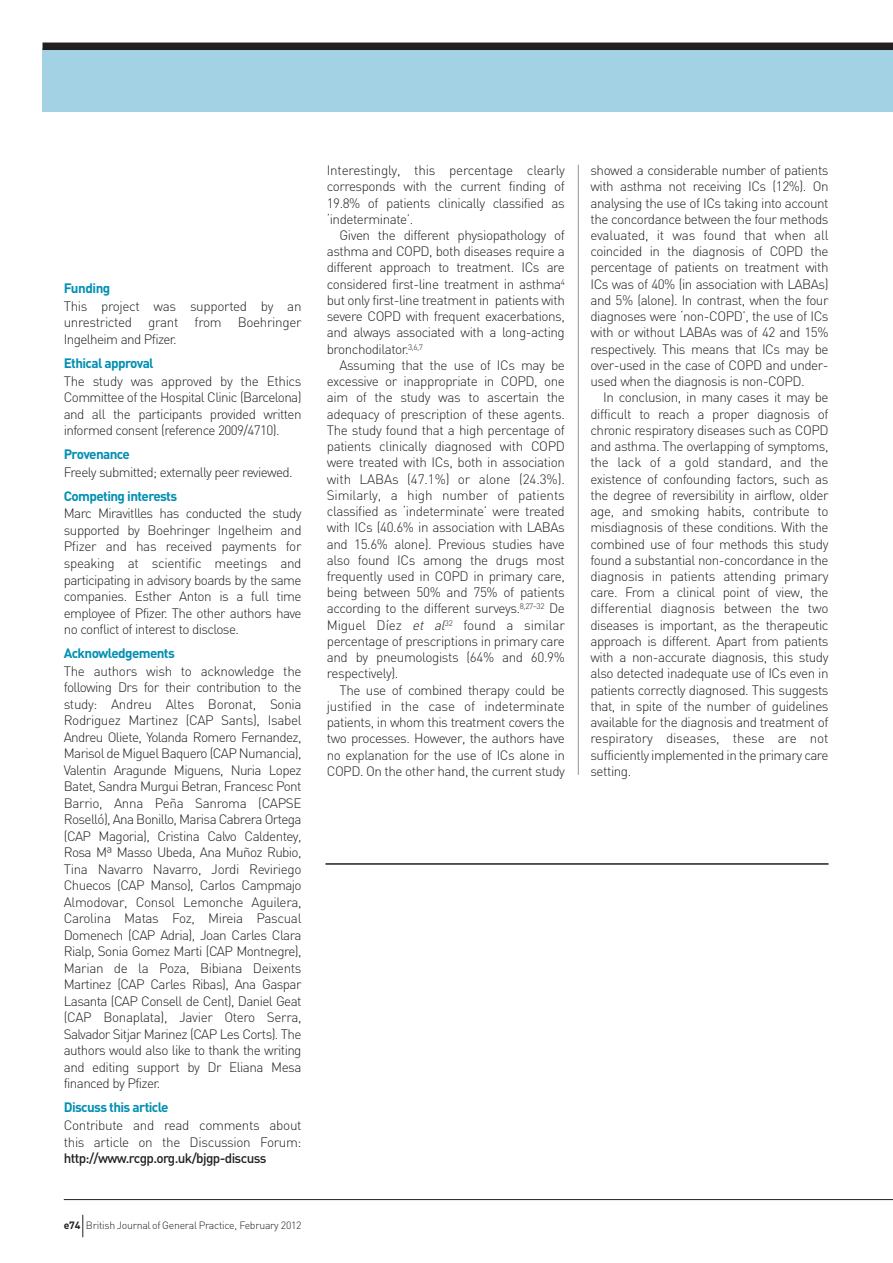
<style>
.page{position:relative;width:893px;height:1263px;background:#fff}
.page>*{position:absolute;margin:0;border:0;box-sizing:border-box;transform-origin:0 0}
.t1{font:300 13.5px/16.2px "DIN";letter-spacing:-.035em;color:#231f20;text-align:justify}
.t2{font:700 13.5px "DIN";letter-spacing:-.045em;color:#008fb3}
.t3{font:500 13.5px "DIN";letter-spacing:-.045em;color:#231f20}
.t4{font:300 10.5px "DIN";letter-spacing:-.025em;color:#231f20}
.s1{font-weight:700}
.s2{font-style:italic}
</style>
<div class="page">
<div style="left:43px;top:48px;width:850px;height:64px;background:#a2d2e3"></div>
<div style="left:43px;top:43px;width:850px;height:7px;background:#231f20"></div>
<hr style="left:64px;top:1199px;width:829px;height:1px;background:#231f20">
<svg style="left:82px;top:1215px;width:1px;height:22px"></svg>
<hr style="left:578px;top:165px;width:1px;height:610px;background:#939598">
<hr style="left:325px;top:863px;width:504px;height:2px;background:#231f20">
<p class="t2" style="left:64px;top:280px;width:48px">Funding</p>
<p class="t1" style="left:64px;top:298px;width:239px">This project was supported by an unrestricted grant from Boehringer Ingelheim and Pfizer.</p>
<p class="t2" style="left:64px;top:355px;width:91px">Ethical approval</p>
<p class="t1" style="left:64px;top:373px;width:239px">The study was approved by the Ethics Committee of the Hospital Clinic (Barcelona) and all the participants provided written informed consent (reference 2009/4710).</p>
<p class="t2" style="left:64px;top:446px;width:68px">Provenance</p>
<p class="t1" style="left:64px;top:464px;width:231px">Freely submitted; externally peer reviewed.</p>
<p class="t2" style="left:64px;top:488px;width:115px">Competing interests</p>
<p class="t1" style="left:64px;top:506px;width:239px">Marc Miravitlles has conducted the study supported by Boehringer Ingelheim and Pfizer and has received payments for speaking at scientific meetings and participating in advisory boards by the same companies. Esther Anton is a full time employee of Pfizer. The other authors have no conflict of interest to disclose.</p>
<p class="t2" style="left:64px;top:645px;width:113px">Acknowledgements</p>
<p class="t1" style="left:64px;top:663px;width:239px">The authors wish to acknowledge the following Drs for their contribution to the study: Andreu Altes Boronat, Sonia Rodriguez Martinez (CAP Sants), Isabel Andreu Oliete, Yolanda Romero Fernandez, Marisol de Miguel Baquero (CAP Numancia), Valentin Aragunde Miguens, Nuria Lopez Batet, Sandra Murgui Betran, Francesc Pont Barrio, Anna Peña Sanroma (CAPSE Roselló), Ana Bonillo, Marisa Cabrera Ortega (CAP Magoria), Cristina Calvo Caldentey, Rosa Mª Masso Ubeda, Ana Muñoz Rubio, Tina Navarro Navarro, Jordi Reviriego Chuecos (CAP Manso), Carlos Campmajo Almodovar, Consol Lemonche Aguilera, Carolina Matas Foz, Mireia Pascual Domenech (CAP Adria), Joan Carles Clara Rialp, Sonia Gomez Marti (CAP Montnegre), Marian de la Poza, Bibiana Deixents Martinez (CAP Carles Ribas), Ana Gaspar Lasanta (CAP Consell de Cent), Daniel Geat (CAP Bonaplata), Javier Otero Serra, Salvador Sitjar Marinez (CAP Les Corts). The authors would also like to thank the writing and editing support by Dr Eliana Mesa financed by Pfizer.</p>
<p class="t2" style="left:64px;top:1099px;width:106px">Discuss this article</p>
<p class="t1" style="left:64px;top:1117px;width:239px">Contribute and read comments about this article on the Discussion Forum:</p>
<p class="t3" style="left:64px;top:1150px;width:204px">http://www.rcgp.org.uk/bjgp-discuss</p>
<p class="t4" style="left:64px;top:1219px;width:239px"><span class="s1">e74</span> British Journal of General Practice, February 2012</p>
<p class="t1" style="left:327px;top:162px;width:240px">Interestingly, this percentage clearly corresponds with the current finding of 19.8% of patients clinically classified as ‘indeterminate’.</p>
<p class="t1" style="left:327px;top:227px;width:240px;text-indent:13px">Given the different physiopathology of asthma and COPD, both diseases require a different approach to treatment. ICs are considered first-line treatment in asthma<sup>4 </sup>but only first-line treatment in patients with severe COPD with frequent exacerbations, and always associated with a long-acting bronchodilator.<sup>3,6,7</sup></p>
<p class="t1" style="left:327px;top:357px;width:240px;text-indent:13px">Assuming that the use of ICs may be excessive or inappropriate in COPD, one aim of the study was to ascertain the adequacy of prescription of these agents.<br>The study found that a high percentage of patients clinically diagnosed with COPD were treated with ICs, both in association with LABAs (47.1%) or alone (24.3%).<br>Similarly, a high number of patients classified as ‘indeterminate’ were treated with ICs (40.6% in association with LABAs and 15.6% alone). Previous studies have also found ICs among the drugs most frequently used in COPD in primary care, being between 50% and 75% of patients according to the different surveys.<sup>8,27–32</sup> De Miguel Díez <span class="s2">et al</span><sup>32</sup> found a similar percentage of prescriptions in primary care and by pneumologists (64% and 60.9% respectively).</p>
<p class="t1" style="left:327px;top:682px;width:240px;text-indent:13px">The use of combined therapy could be justified in the case of indeterminate patients, in whom this treatment covers the two processes. However, the authors have no explanation for the use of ICs alone in COPD. On the other hand, the current study</p>
<p class="t1" style="left:590px;top:162px;width:240px">showed a considerable number of patients with asthma not receiving ICs (12%). On analysing the use of ICs taking into account the concordance between the four methods evaluated, it was found that when all coincided in the diagnosis of COPD the percentage of patients on treatment with ICs was of 40% (in association with LABAs) and 5% (alone). In contrast, when the four diagnoses were ‘non-COPD’, the use of ICs with or without LABAs was of 42 and 15% respectively. This means that ICs may be over-used in the case of COPD and under&shy;used when the diagnosis is non-COPD.</p>
<p class="t1" style="left:590px;top:390px;width:240px;text-indent:13px">In conclusion, in many cases it may be difficult to reach a proper diagnosis of chronic respiratory diseases such as COPD and asthma. The overlapping of symptoms, the lack of a gold standard, and the existence of confounding factors, such as the degree of reversibility in airflow, older age, and smoking habits, contribute to misdiagnosis of these conditions. With the combined use of four methods this study found a substantial non-concordance in the diagnosis in patients attending primary care. From a clinical point of view, the differential diagnosis between the two diseases is important, as the therapeutic approach is different. Apart from patients with a non-accurate diagnosis, this study also detected inadequate use of ICs even in patients correctly diagnosed. This suggests that, in spite of the number of guidelines available for the diagnosis and treatment of respiratory diseases, these are not sufficiently implemented in the primary care setting.</p>
</div>
